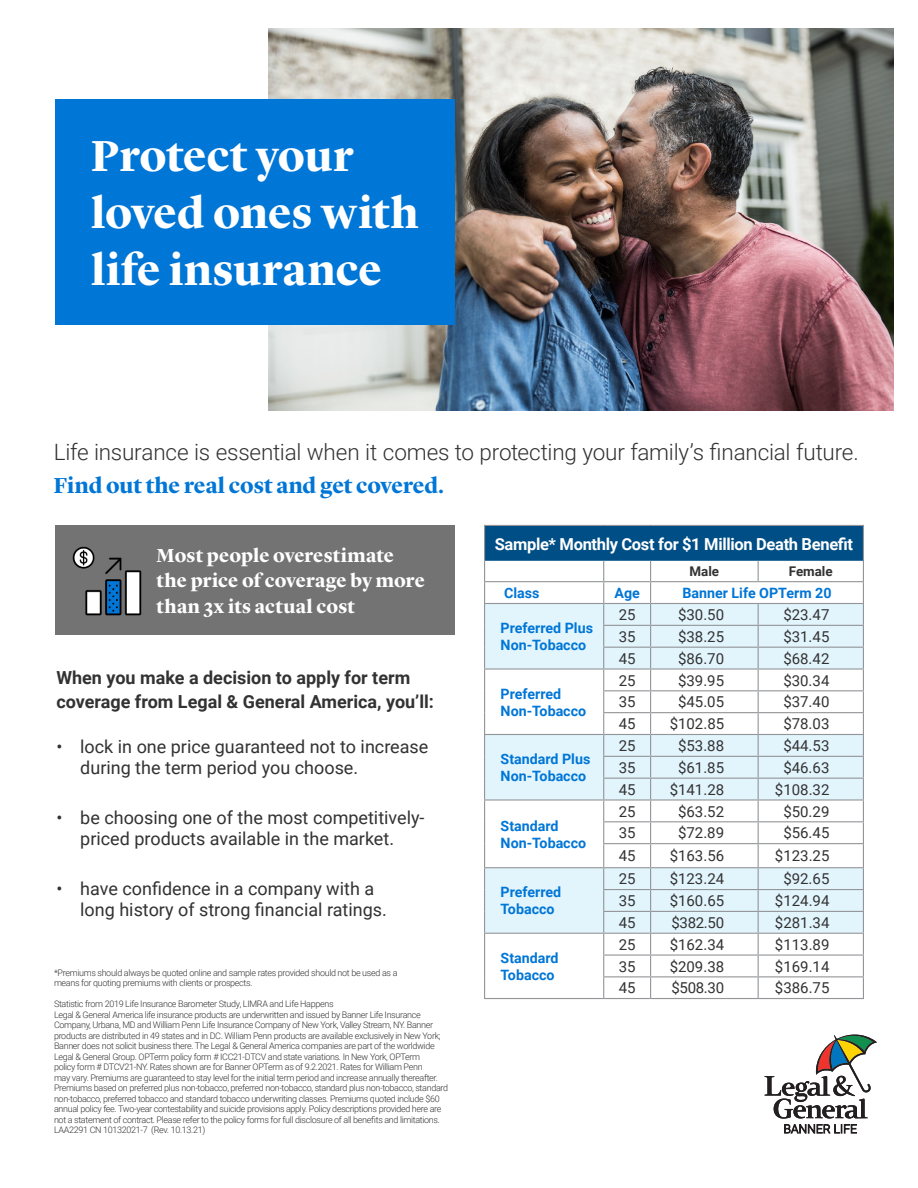
<style>
.page{position:relative;width:918px;height:1188px;background:#fff}
.page>*{position:absolute;margin:0;border:0;box-sizing:border-box;transform-origin:0 0}
.t1{font:700 45px/57px "Lyon Display";color:#fff}
.t2{font:300 22.5px "Roboto";letter-spacing:-.01em;color:#333233}
.t3{font:700 22.5px "Lyon Display";letter-spacing:-.005em;color:#0076d6}
.t4{font:700 19.5px/25.5px "Lyon Display";letter-spacing:.005em;color:#fff}
.t5{font:18px/20.7px "Roboto";color:#333233}
.t6{font:700 18px/23.7px "Roboto";color:#333233}
.t7{font:700 16.5px "Roboto";letter-spacing:-.02em;color:#fff}
.t8{font:15px "Roboto";color:#333233}
.t9{font:700 14.25px/17.1px "Roboto";color:#0076d6}
.t10{font:700 13.35px "Roboto";color:#333233}
.t11{font:300 9px/10.5px "Roboto";letter-spacing:-.035em;color:#333233}
</style>
<div class="page">
<div style="left:56px;top:526px;width:399px;height:109px;background:#737373"></div>
<img style="left:269px;top:28px;width:624px;height:382px">
<div style="left:56px;top:99px;width:399px;height:226px;background:#0076d6"></div>
<svg style="left:765px;top:1035px;width:112px;height:98px"></svg>
<div style="left:485px;top:525px;width:378px;height:36px;background:#004e86"></div>
<hr style="left:484px;top:998px;width:120px;height:1px;background:#939598">
<hr style="left:604px;top:998px;width:47px;height:1px;background:#939598">
<hr style="left:651px;top:998px;width:107px;height:1px;background:#939598">
<hr style="left:758px;top:998px;width:106px;height:1px;background:#939598">
<hr style="left:484px;top:525px;width:120px;height:1px;background:#939598">
<hr style="left:484px;top:526px;width:1px;height:35px;background:#939598">
<hr style="left:604px;top:525px;width:47px;height:1px;background:#939598">
<hr style="left:651px;top:525px;width:107px;height:1px;background:#939598">
<hr style="left:758px;top:525px;width:106px;height:1px;background:#939598">
<hr style="left:863px;top:526px;width:1px;height:35px;background:#939598">
<svg style="left:484px;top:561px;width:380px;height:437px"></svg>
<hr style="left:484px;top:581px;width:120px;height:1px;background:#939598">
<hr style="left:604px;top:581px;width:47px;height:1px;background:#939598">
<hr style="left:651px;top:581px;width:107px;height:1px;background:#939598">
<hr style="left:758px;top:581px;width:106px;height:1px;background:#939598">
<img style="left:72px;top:546px;width:70px;height:70px">
<p class="t1" style="left:91px;top:123px;width:329px">Protect your loved ones with life insurance</p>
<p class="t2" style="left:54px;top:436px;width:807px">Life insurance is essential when it comes to protecting your family’s financial future.</p>
<p class="t3" style="left:54px;top:468px;width:392px">Find out the real cost and get covered.</p>
<p class="t4" style="left:157px;top:541px;width:270px">Most people overestimate the price of coverage by more than 3x its actual cost</p>
<p class="t6" style="left:56px;top:665px;width:379px">When you make a decision to apply for term coverage from Legal &amp; General America, you’ll:</p>
<p class="t5" style="left:80px;top:736px;width:350px;text-indent:-24px">• lock in one price guaranteed not to increase during the term period you choose.</p>
<p class="t5" style="left:56px;top:807px;width:370px;text-align:center">• be choosing one of the most competitively&shy;priced products available in the market.</p>
<p class="t5" style="left:80px;top:878px;width:308px;text-indent:-24px">• have confidence in a company with a long history of strong financial ratings.</p>
<p class="t11" style="left:54px;top:967px;width:345px">*Premiums should always be quoted online and sample rates provided should not be used as a</p>
<p class="t11" style="left:54px;top:978px;width:200px">means for quoting premiums with clients or prospects.</p>
<p class="t11" style="left:54px;top:999px;width:281px">Statistic from 2019 Life Insurance Barometer Study, LIMRA and Life Happens</p>
<p class="t11" style="left:54px;top:1009px;width:396px">Legal &amp; General America life insurance products are underwritten and issued by Banner Life Insurance Company, Urbana, MD and William Penn Life Insurance Company of New York, Valley Stream, NY. Banner products are distributed in 49 states and in DC. William Penn products are available exclusively in New York; Banner does not solicit business there. The Legal &amp; General America companies are part of the worldwide Legal &amp; General Group. OPTerm policy form # ICC21-DTCV and state variations. In New York, OPTerm<br>policy form # DTCV21-NY. Rates shown are for Banner OPTerm as of 9.2.2021. Rates for William Penn<br>may vary. Premiums are guaranteed to stay level for the initial term period and increase annually thereafter.<br>Premiums based on preferred plus non-tobacco, preferred non-tobacco, standard plus non-tobacco, standard non-tobacco, preferred tobacco and standard tobacco underwriting classes. Premiums quoted include $60 annual policy fee. Two-year contestability and suicide provisions apply. Policy descriptions provided here are not a statement of contract. Please refer to the policy forms for full disclosure of all benefits and limitations.<br>LAA2291 CN 10132021-7 (Rev. 10.13.21)</p>
<p class="t7" style="left:495px;top:532px;width:360px">Sample* Monthly Cost for $1 Million Death Benefit</p>
<p class="t10" style="left:690px;top:562px;width:31px">Male</p>
<p class="t10" style="left:789px;top:562px;width:45px">Female</p>
<p class="t9" style="left:504px;top:584px;width:37px">Class</p>
<p class="t9" style="left:614px;top:584px;width:27px">Age</p>
<p class="t9" style="left:682px;top:584px;width:151px">Banner Life OPTerm 20</p>
<p class="t9" style="left:501px;top:619px;width:94px">Preferred Plus<br>Non-Tobacco</p>
<p class="t8" style="left:619px;top:604px;width:18px">25</p>
<p class="t8" style="left:678px;top:604px;width:48px">$30.50</p>
<p class="t8" style="left:783px;top:604px;width:48px">$23.47</p>
<p class="t8" style="left:619px;top:626px;width:18px">35</p>
<p class="t8" style="left:678px;top:626px;width:48px">$38.25</p>
<p class="t8" style="left:783px;top:626px;width:48px">$31.45</p>
<p class="t8" style="left:619px;top:648px;width:18px">45</p>
<p class="t8" style="left:678px;top:648px;width:48px">$86.70</p>
<p class="t8" style="left:783px;top:648px;width:48px">$68.42</p>
<p class="t9" style="left:501px;top:684px;width:62px">Preferred</p>
<p class="t9" style="left:501px;top:702px;width:87px">Non-Tobacco</p>
<p class="t9" style="left:501px;top:750px;width:91px">Standard Plus<br>Non-Tobacco</p>
<p class="t9" style="left:501px;top:817px;width:59px">Standard</p>
<p class="t9" style="left:501px;top:834px;width:87px">Non-Tobacco</p>
<p class="t9" style="left:501px;top:883px;width:62px">Preferred<br>Tobacco</p>
<p class="t9" style="left:501px;top:949px;width:59px">Standard<br>Tobacco</p>
<p class="t8" style="left:619px;top:670px;width:18px">25</p>
<p class="t8" style="left:678px;top:670px;width:48px">$39.95</p>
<p class="t8" style="left:783px;top:670px;width:48px">$30.34</p>
<p class="t8" style="left:619px;top:692px;width:18px">35</p>
<p class="t8" style="left:678px;top:692px;width:48px">$45.05</p>
<p class="t8" style="left:783px;top:692px;width:48px">$37.40</p>
<p class="t8" style="left:619px;top:713px;width:18px">45</p>
<p class="t8" style="left:670px;top:713px;width:56px">$102.85</p>
<p class="t8" style="left:783px;top:713px;width:48px">$78.03</p>
<p class="t8" style="left:619px;top:735px;width:18px">25</p>
<p class="t8" style="left:678px;top:735px;width:48px">$53.88</p>
<p class="t8" style="left:783px;top:735px;width:48px">$44.53</p>
<p class="t8" style="left:619px;top:757px;width:18px">35</p>
<p class="t8" style="left:678px;top:757px;width:48px">$61.85</p>
<p class="t8" style="left:783px;top:757px;width:48px">$46.63</p>
<p class="t8" style="left:619px;top:779px;width:18px">45</p>
<p class="t8" style="left:670px;top:779px;width:56px">$141.28</p>
<p class="t8" style="left:775px;top:779px;width:56px">$108.32</p>
<p class="t8" style="left:619px;top:801px;width:18px">25</p>
<p class="t8" style="left:678px;top:801px;width:48px">$63.52</p>
<p class="t8" style="left:783px;top:801px;width:48px">$50.29</p>
<p class="t8" style="left:619px;top:823px;width:18px">35</p>
<p class="t8" style="left:678px;top:823px;width:48px">$72.89</p>
<p class="t8" style="left:783px;top:823px;width:48px">$56.45</p>
<p class="t8" style="left:619px;top:845px;width:18px">45</p>
<p class="t8" style="left:670px;top:845px;width:56px">$163.56</p>
<p class="t8" style="left:775px;top:845px;width:56px">$123.25</p>
<p class="t8" style="left:619px;top:868px;width:18px">25</p>
<p class="t8" style="left:670px;top:868px;width:56px">$123.24</p>
<p class="t8" style="left:783px;top:868px;width:48px">$92.65</p>
<p class="t8" style="left:619px;top:890px;width:18px">35</p>
<p class="t8" style="left:670px;top:890px;width:56px">$160.65</p>
<p class="t8" style="left:775px;top:890px;width:56px">$124.94</p>
<p class="t8" style="left:619px;top:912px;width:18px">45</p>
<p class="t8" style="left:671px;top:912px;width:54px">$382.50</p>
<p class="t8" style="left:775px;top:912px;width:56px">$281.34</p>
<p class="t8" style="left:619px;top:934px;width:18px">25</p>
<p class="t8" style="left:670px;top:934px;width:56px">$162.34</p>
<p class="t8" style="left:775px;top:934px;width:56px">$113.89</p>
<p class="t8" style="left:619px;top:956px;width:18px">35</p>
<p class="t8" style="left:670px;top:956px;width:56px">$209.38</p>
<p class="t8" style="left:775px;top:956px;width:56px">$169.14</p>
<p class="t8" style="left:619px;top:977px;width:18px">45</p>
<p class="t8" style="left:671px;top:977px;width:54px">$508.30</p>
<p class="t8" style="left:775px;top:977px;width:56px">$386.75</p>
</div>
